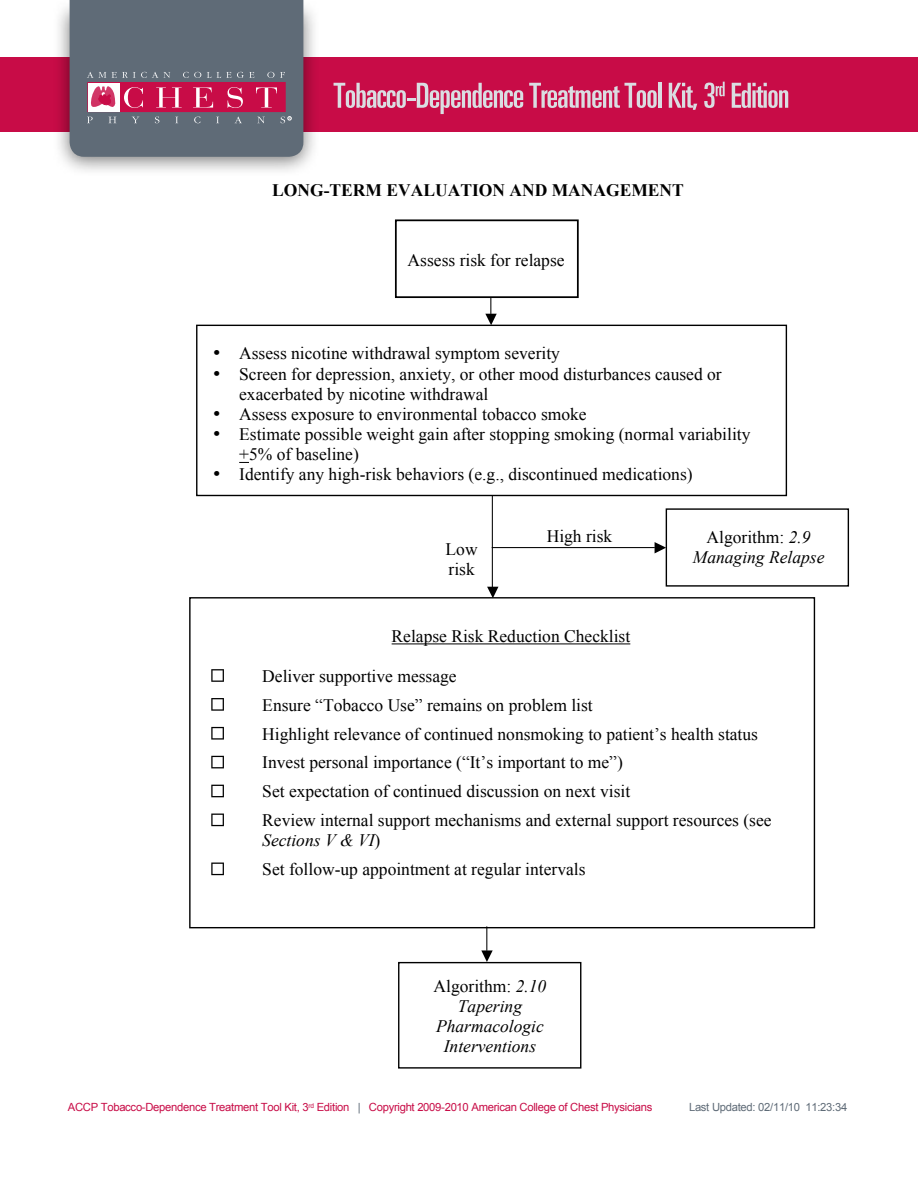
<style>
.page{position:relative;width:918px;height:1188px;background:#fff}
.page>*{position:absolute;margin:0;border:0;box-sizing:border-box;transform-origin:0 0}
.t1{font:17.55px/28.8px "Times New Roman";color:#000}
.t2{font:italic 17.55px/20.1px "Times New Roman";color:#000;text-align:center}
.t3{font:700 17.55px "Times New Roman";color:#000}
.t4{font:11.25px "Arial";letter-spacing:-.025em;color:#c80c47}
.t5{font:11.25px "Arial";letter-spacing:-.025em;color:#5f6b77}
.s1{font-style:normal}
.s2{font-style:italic}
.s3{color:#5f6b77}
</style>
<div class="page">
<div style="left:0;top:57px;width:918px;height:75px;background:#c80c47"></div>
<svg style="left:58px;top:0;width:256px;height:171px"></svg>
<svg style="left:334px;top:83px;width:189px;height:31px"></svg>
<svg style="left:529px;top:83px;width:128px;height:25px"></svg>
<hr style="left:658px;top:83px;width:3px;height:25px;background:#dadde2">
<svg style="left:669px;top:83px;width:28px;height:27px"></svg>
<svg style="left:704px;top:82px;width:21px;height:26px"></svg>
<svg style="left:732px;top:83px;width:56px;height:25px"></svg>
<svg style="left:70px;top:0;width:233px;height:157px;background:#736476"></svg>
<svg style="left:487px;top:587px;width:11px;height:10px"></svg>
<hr style="left:492px;top:547px;width:162px;height:1px;background:#000">
<hr style="left:492px;top:496px;width:1px;height:95px;background:#000">
<svg style="left:655px;top:542px;width:11px;height:11px"></svg>
<hr style="left:392px;top:643px;width:238px;height:1px;background:#000">
<svg style="left:211px;top:669px;width:13px;height:13px"></svg>
<svg style="left:211px;top:698px;width:13px;height:13px"></svg>
<svg style="left:211px;top:727px;width:13px;height:13px"></svg>
<svg style="left:211px;top:756px;width:13px;height:12px"></svg>
<svg style="left:211px;top:785px;width:13px;height:12px"></svg>
<svg style="left:211px;top:814px;width:13px;height:12px"></svg>
<svg style="left:211px;top:863px;width:13px;height:12px"></svg>
<svg style="left:485px;top:298px;width:12px;height:27px"></svg>
<svg style="left:481px;top:927px;width:12px;height:35px"></svg>
<div style="left:398px;top:962px;width:183px;height:107px;border:1px solid #000"></div>
<div style="left:395px;top:219px;width:184px;height:79px;border:2px solid #000"></div>
<div style="left:666px;top:508px;width:183px;height:79px;border:1px solid #000"></div>
<div style="left:196px;top:325px;width:591px;height:171px;border:1px solid #000"></div>
<p class="t3" style="left:272px;top:178px;width:413px">LONG-TERM EVALUATION AND MANAGEMENT</p>
<p class="t1" style="left:408px;top:246px;width:158px">Assess risk for relapse</p>
<p class="t1" style="left:213px;top:339px;width:349px">• Assess nicotine withdrawal symptom severity</p>
<p class="t1" style="left:239px;top:363px;width:484px;line-height:20.1px;text-indent:-26px">• Screen for depression, anxiety, or other mood disturbances caused or exacerbated by nicotine withdrawal</p>
<p class="t1" style="left:213px;top:399px;width:375px">• Assess exposure to environmental tobacco smoke</p>
<p class="t1" style="left:239px;top:424px;width:513px;line-height:20.1px;text-indent:-26px">• Estimate possible weight gain after stopping smoking (normal variability +5% of baseline)</p>
<p class="t1" style="left:213px;top:460px;width:481px">• Identify any high-risk behaviors (e.g., discontinued medications)</p>
<p class="t1" style="left:446px;top:538px;width:34px;line-height:20.1px">Low risk</p>
<p class="t1" style="left:547px;top:521px;width:67px">High risk</p>
<p class="t2" style="left:693px;top:526px;width:133px"><span class="s1">Algorithm:</span> 2.9<br>Managing Relapse</p>
<p class="t1" style="left:392px;top:621px;width:240px">Relapse Risk Reduction Checklist</p>
<p class="t1" style="left:262px;top:661px;width:511px">Deliver supportive message<br>Ensure “Tobacco Use” remains on problem list<br>Highlight relevance of continued nonsmoking to patient’s health status Invest personal importance (“It’s important to me”)<br>Set expectation of continued discussion on next visit<br>Review internal support mechanisms and external support resources (see</p>
<p class="t1" style="left:262px;top:826px;width:325px"><span class="s2">Sections V &amp; VI</span>)<br>Set follow-up appointment at regular intervals</p>
<p class="t2" style="left:434px;top:976px;width:114px"><span class="s1">Algorithm:</span> 2.10<br>Tapering<br>Pharmacologic<br>Interventions</p>
<p class="t4" style="left:68px;top:1100px;width:586px">ACCP Tobacco-Dependence Treatment Tool Kit, 3<sup>rd</sup> Edition <span class="s3">|</span> Copyright 2009-2010 American College of Chest Physicians</p>
<p class="t5" style="left:689px;top:1100px;width:160px">Last Updated: 02/11/10 11:23:34</p>
</div>
